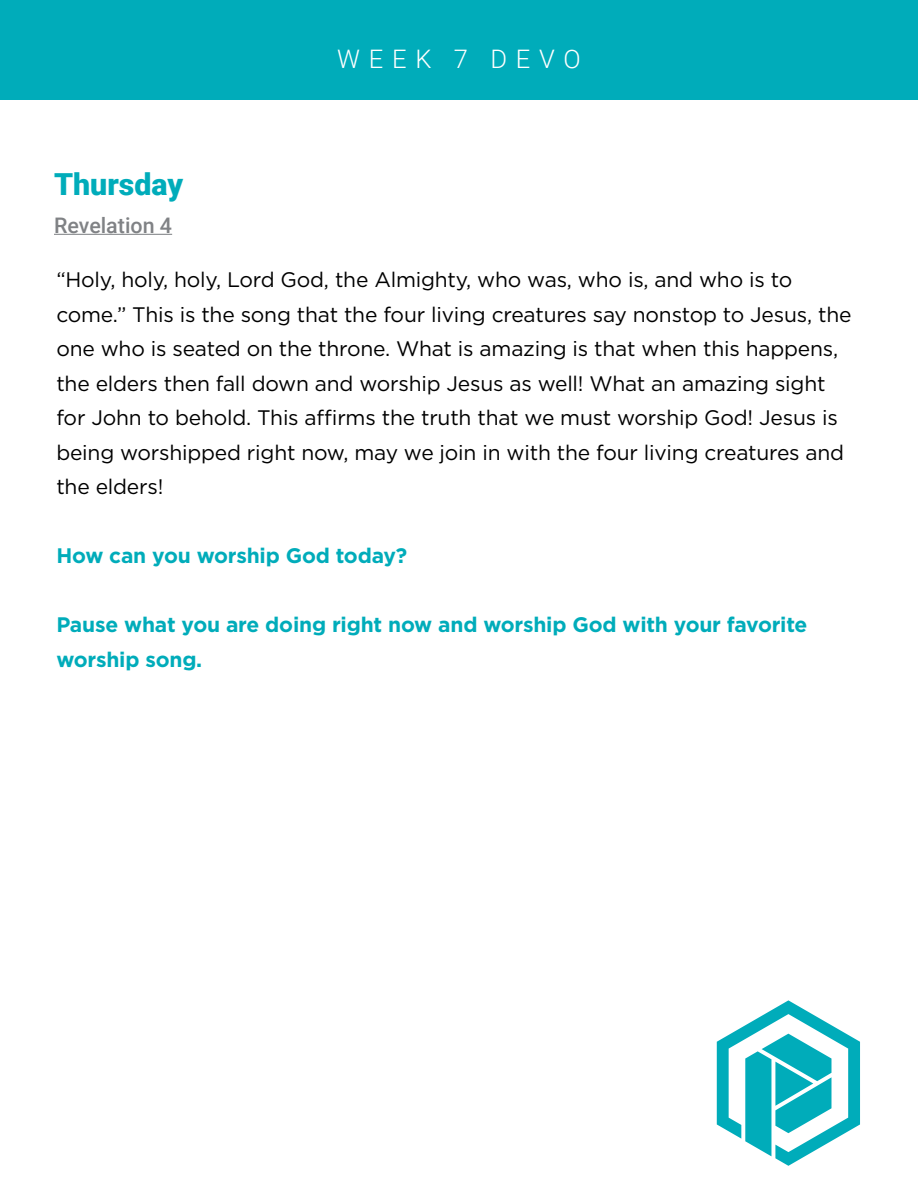
<style>
.page{position:relative;width:918px;height:1188px;background:#fff}
.page>*{position:absolute;margin:0;border:0;box-sizing:border-box;transform-origin:0 0}
.t1{font:900 30.3px "Roboto";color:#00acba}
.t2{font:300 25.5px "Roboto";letter-spacing:.345em;color:#fff}
.t3{font:500 21.45px "Roboto";color:#808285}
.t4{font:21px/34.5px "Gotham";letter-spacing:-.01em;color:#000}
.t5{font:700 21px/34.5px "Gotham";letter-spacing:-.01em;color:#00acba}
</style>
<div class="page">
<div style="left:0;top:0;width:918px;height:99px;background:#00acba"></div>
<svg style="left:717px;top:1000px;width:143px;height:166px"></svg>
<hr style="left:54px;top:234px;width:118px;height:1px;background:#808285">
<p class="t2" style="left:337px;top:41px;width:245px">WEEK 7 DEVO</p>
<h1 class="t1" style="left:54px;top:163px;width:131px">Thursday</h1>
<p class="t3" style="left:54px;top:210px;width:120px">Revelation 4</p>
<p class="t4" style="left:56px;top:262px;width:797px">“Holy, holy, holy, Lord God, the Almighty, who was, who is, and who is to come.” This is the song that the four living creatures say nonstop to Jesus, the one who is seated on the throne. What is amazing is that when this happens, the elders then fall down and worship Jesus as well! What an amazing sight for John to behold. This affirms the truth that we must worship God! Jesus is being worshipped right now, may we join in with the four living creatures and the elders!</p>
<p class="t5" style="left:56px;top:539px;width:352px">How can you worship God today?</p>
<p class="t5" style="left:56px;top:608px;width:753px">Pause what you are doing right now and worship God with your favorite worship song.</p>
</div>
